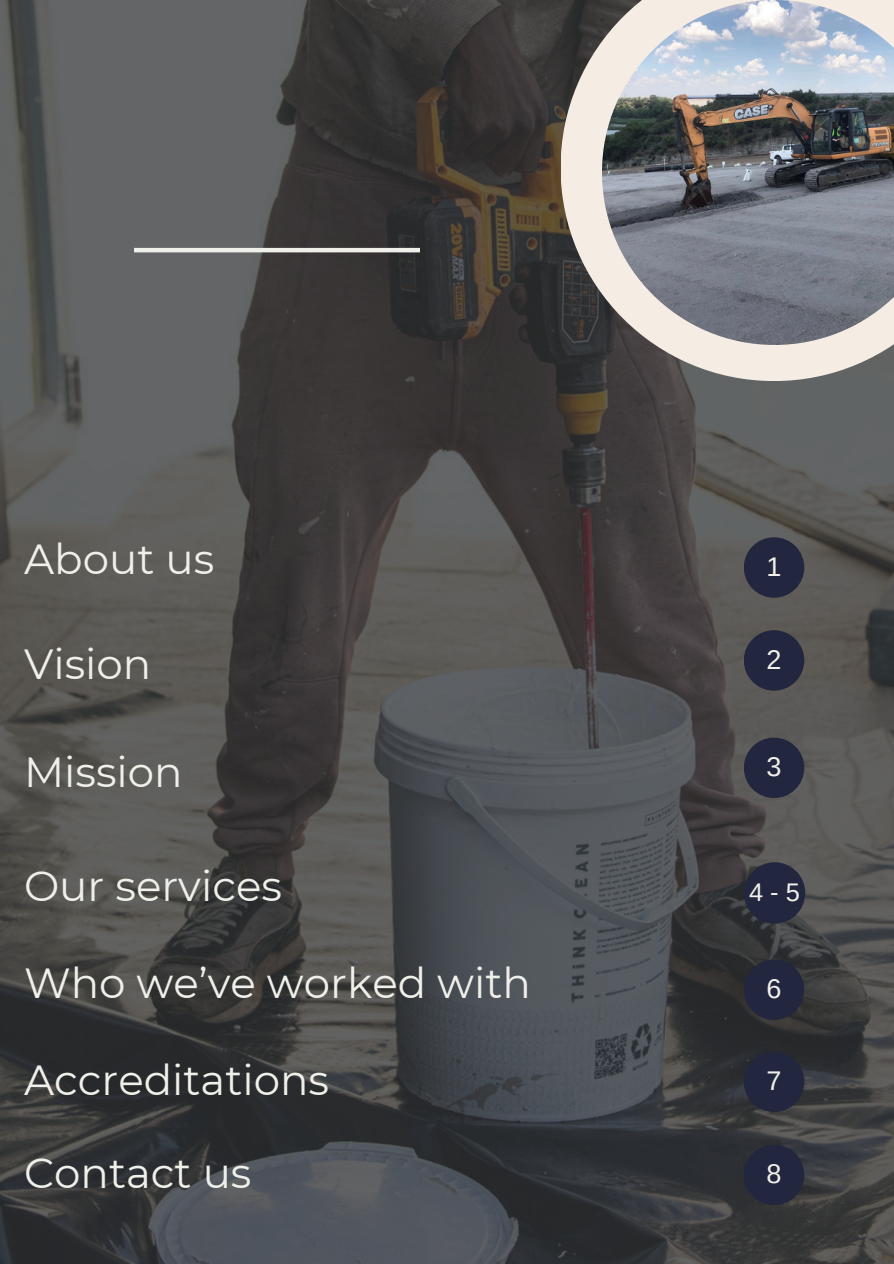
<style>
.page{position:relative;width:894px;height:1264px;background:#fff}
.page>*{position:absolute;margin:0;border:0;box-sizing:border-box;transform-origin:0 0}
.t1{font:42px "Montserrat";color:#f0f0ea}
.t2{font:27px "Arimo";color:#f0f0ea}
.t3{font:25.5px "Arimo";color:#f0f0ea}
</style>
<div class="page">
<img style="left:0;top:0;width:893px;height:1263px">
<svg style="left:560px;top:0;width:333px;height:381px;background:#97928e"></svg>
<img style="left:601px;top:0;width:292px;height:345px">
<div style="left:743px;top:537px;width:61px;height:60px;background:#22263e;border-radius:50%"></div>
<div style="left:743px;top:630px;width:61px;height:60px;background:#22263e;border-radius:50%"></div>
<div style="left:743px;top:862px;width:62px;height:61px;background:#22263e;border-radius:50%"></div>
<div style="left:743px;top:959px;width:61px;height:60px;background:#22263e;border-radius:50%"></div>
<div style="left:743px;top:1144px;width:61px;height:61px;background:#22263e;border-radius:50%"></div>
<div style="left:743px;top:737px;width:61px;height:61px;background:#22263e;border-radius:50%"></div>
<hr style="left:134px;top:248px;width:286px;height:4px;background:#f0f0ea">
<div style="left:743px;top:1051px;width:61px;height:60px;background:#22263e;border-radius:50%"></div>
<h1 class="t1" style="left:24px;top:533px;width:192px">About us</h1>
<h1 class="t1" style="left:24px;top:638px;width:129px">Vision</h1>
<h1 class="t1" style="left:24px;top:745px;width:160px">Mission</h1>
<p class="t1" style="left:24px;top:860px;width:259px">Our services</p>
<p class="t1" style="left:24px;top:957px;width:508px">Who we’ve worked with</p>
<h1 class="t2" style="left:766px;top:551px;width:17px">1</h1>
<h1 class="t2" style="left:766px;top:644px;width:17px">2</h1>
<p class="t2" style="left:766px;top:751px;width:17px">3</p>
<p class="t3" style="left:748px;top:878px;width:52px">4-5</p>
<h1 class="t2" style="left:766px;top:973px;width:17px">6</h1>
<p class="t1" style="left:24px;top:1054px;width:306px">Accreditations</p>
<p class="t2" style="left:766px;top:1065px;width:17px">7</p>
<p class="t1" style="left:24px;top:1146px;width:229px">Contact us</p>
<h1 class="t2" style="left:766px;top:1158px;width:17px">8</h1>
</div>
